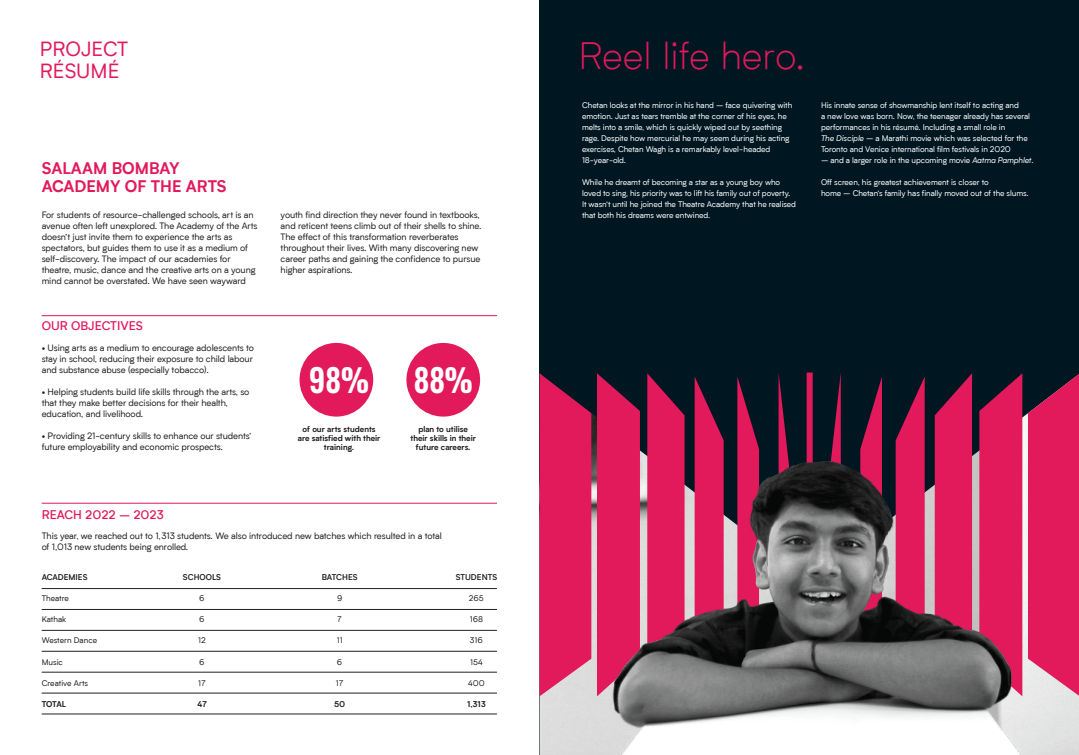
<style>
.page{position:relative;width:1079px;height:755px;background:#fff}
.page>*{position:absolute;margin:0;border:0;box-sizing:border-box;transform-origin:0 0}
.t1{font:300 38px "Biotif";color:#e2195b}
.t2{font:600 36px "Alternate Gothic ATF";color:#fff}
.t3{font:20px/22px "Biotif";color:#e2195b}
.t4{font:700 16px/18px "Biotif";color:#e2195b}
.t5{font:500 12px "Biotif";color:#e2195b}
.t6{font:9px/11px "Biotif";letter-spacing:-.01em;color:#231f20}
.t7{font:8px/11px "Biotif";letter-spacing:-.01em;color:#fff}
.t8{font:700 8px/9px "Biotif";color:#231f20;text-align:center}
.t9{font:8px "Biotif";color:#231f20}
.t10{font:600 8px "Biotif";color:#231f20}
.s1{font-style:italic}
</style>
<div class="page">
<div style="left:539px;top:0;width:539px;height:754px;background:#001722"></div>
<img style="left:539px;top:372px;width:539px;height:382px">
<div style="left:299px;top:343px;width:74px;height:73px;background:#e2195b;border-radius:50%"></div>
<div style="left:406px;top:343px;width:74px;height:73px;background:#e2195b;border-radius:50%"></div>
<hr style="left:42px;top:315px;width:455px;height:1px;background:#e2195b">
<hr style="left:42px;top:588px;width:455px;height:1px;background:#231f20">
<hr style="left:42px;top:609px;width:455px;height:1px;background:#231f20">
<hr style="left:42px;top:630px;width:455px;height:1px;background:#231f20">
<hr style="left:42px;top:650px;width:455px;height:1px;background:#231f20">
<hr style="left:42px;top:671px;width:455px;height:1px;background:#231f20">
<hr style="left:42px;top:692px;width:455px;height:1px;background:#231f20">
<hr style="left:42px;top:713px;width:455px;height:1px;background:#231f20">
<hr style="left:42px;top:503px;width:455px;height:1px;background:#e2195b">
<h3 class="t3" style="left:40px;top:37px;width:90px">PROJECT<br>RÉSUMÉ</h3>
<h1 class="t1" style="left:578px;top:31px;width:228px">Reel life hero.</h1>
<p class="t7" style="left:582px;top:99px;width:212px">Chetan looks at the mirror in his hand – face quivering with emotion. Just as tears tremble at the corner of his eyes, he melts into a smile, which is quickly wiped out by seething rage. Despite how mercurial he may seem during his acting exercises, Chetan Wagh is a remarkably level-headed 18-year-old.</p>
<p class="t7" style="left:582px;top:176px;width:215px">While he dreamt of becoming a star as a young boy who loved to sing, his priority was to lift his family out of poverty.<br>It wasn’t until he joined the Theatre Academy that he realised that both his dreams were entwined.</p>
<h3 class="t4" style="left:42px;top:158px;width:186px">SALAAM BOMBAY<br>ACADEMY OF THE ARTS</h3>
<p class="t6" style="left:42px;top:209px;width:217px">For students of resource-challenged schools, art is an avenue often left unexplored. The Academy of the Arts doesn’t just invite them to experience the arts as spectators, but guides them to use it as a medium of self-discovery. The impact of our academies for theatre, music, dance and the creative arts on a young mind cannot be overstated. We have seen wayward</p>
<p class="t6" style="left:280px;top:209px;width:202px">youth find direction they never found in textbooks, and reticent teens climb out of their shells to shine.<br>The effect of this transformation reverberates throughout their lives. With many discovering new career paths and gaining the confidence to pursue higher aspirations.</p>
<h3 class="t5" style="left:42px;top:316px;width:103px">OUR OBJECTIVES</h3>
<p class="t6" style="left:42px;top:342px;width:214px">• Using arts as a medium to encourage adolescents to stay in school, reducing their exposure to child labour and substance abuse (especially tobacco).</p>
<p class="t6" style="left:42px;top:386px;width:209px">• Helping students build life skills through the arts, so that they make better decisions for their health, education, and livelihood.</p>
<p class="t6" style="left:42px;top:430px;width:211px">• Providing 21-century skills to enhance our students’ future employability and economic prospects.</p>
<p class="t8" style="left:298px;top:424px;width:84px">of our arts students are satisfied with their training.</p>
<p class="t8" style="left:410px;top:424px;width:67px">plan to utilise their skills in their future careers.</p>
<h2 class="t2" style="left:309px;top:357px;width:165px">98% 88%</h2>
<p class="t7" style="left:820px;top:99px;width:210px">His innate sense of showmanship lent itself to acting and<br>a new love was born. Now, the teenager already has several performances in his résumé. Including a small role in<br><span class="s1">The Disciple</span> – a Marathi movie which was selected for the Toronto and Venice international film festivals in 2020</p>
<p class="t7" style="left:820px;top:154px;width:214px">– and a larger role in the upcoming movie <span class="s1">Aatma Pamphlet</span>.</p>
<p class="t7" style="left:820px;top:176px;width:209px">Off screen, his greatest achievement is closer to<br>home – Chetan’s family has finally moved out of the slums.</p>
<h3 class="t5" style="left:42px;top:505px;width:124px">REACH 2022 – 2023</h3>
<p class="t6" style="left:42px;top:529px;width:401px">This year, we reached out to 1,313 students. We also introduced new batches which resulted in a total of 1,013 new students being enrolled.</p>
<p class="t10" style="left:42px;top:571px;width:47px">ACADEMIES</p>
<p class="t10" style="left:183px;top:571px;width:40px">SCHOOLS</p>
<p class="t10" style="left:322px;top:571px;width:37px">BATCHES</p>
<p class="t10" style="left:455px;top:571px;width:43px">STUDENTS</p>
<p class="t9" style="left:42px;top:592px;width:29px">Theatre</p>
<p class="t9" style="left:199px;top:592px;width:7px">6</p>
<p class="t9" style="left:337px;top:592px;width:7px">9</p>
<p class="t9" style="left:469px;top:592px;width:16px">265</p>
<p class="t9" style="left:42px;top:613px;width:26px">Kathak</p>
<p class="t9" style="left:199px;top:613px;width:7px">6</p>
<p class="t9" style="left:337px;top:613px;width:6px">7</p>
<p class="t9" style="left:469px;top:613px;width:15px">168</p>
<p class="t9" style="left:42px;top:634px;width:57px">Western Dance</p>
<p class="t9" style="left:198px;top:634px;width:9px">12</p>
<p class="t9" style="left:336px;top:634px;width:7px">11</p>
<p class="t9" style="left:470px;top:634px;width:14px">316</p>
<p class="t9" style="left:42px;top:656px;width:23px">Music</p>
<p class="t9" style="left:199px;top:656px;width:7px">6</p>
<p class="t9" style="left:337px;top:656px;width:7px">6</p>
<p class="t9" style="left:470px;top:656px;width:14px">154</p>
<p class="t9" style="left:42px;top:677px;width:48px">Creative Arts</p>
<p class="t9" style="left:198px;top:677px;width:9px">17</p>
<p class="t9" style="left:336px;top:677px;width:9px">17</p>
<p class="t9" style="left:468px;top:677px;width:18px">400</p>
<p class="t8" style="left:42px;top:698px;width:26px">TOTAL</p>
<p class="t8" style="left:197px;top:698px;width:11px">47</p>
<p class="t8" style="left:334px;top:698px;width:13px">50</p>
<p class="t8" style="left:467px;top:698px;width:20px">1,313</p>
</div>
